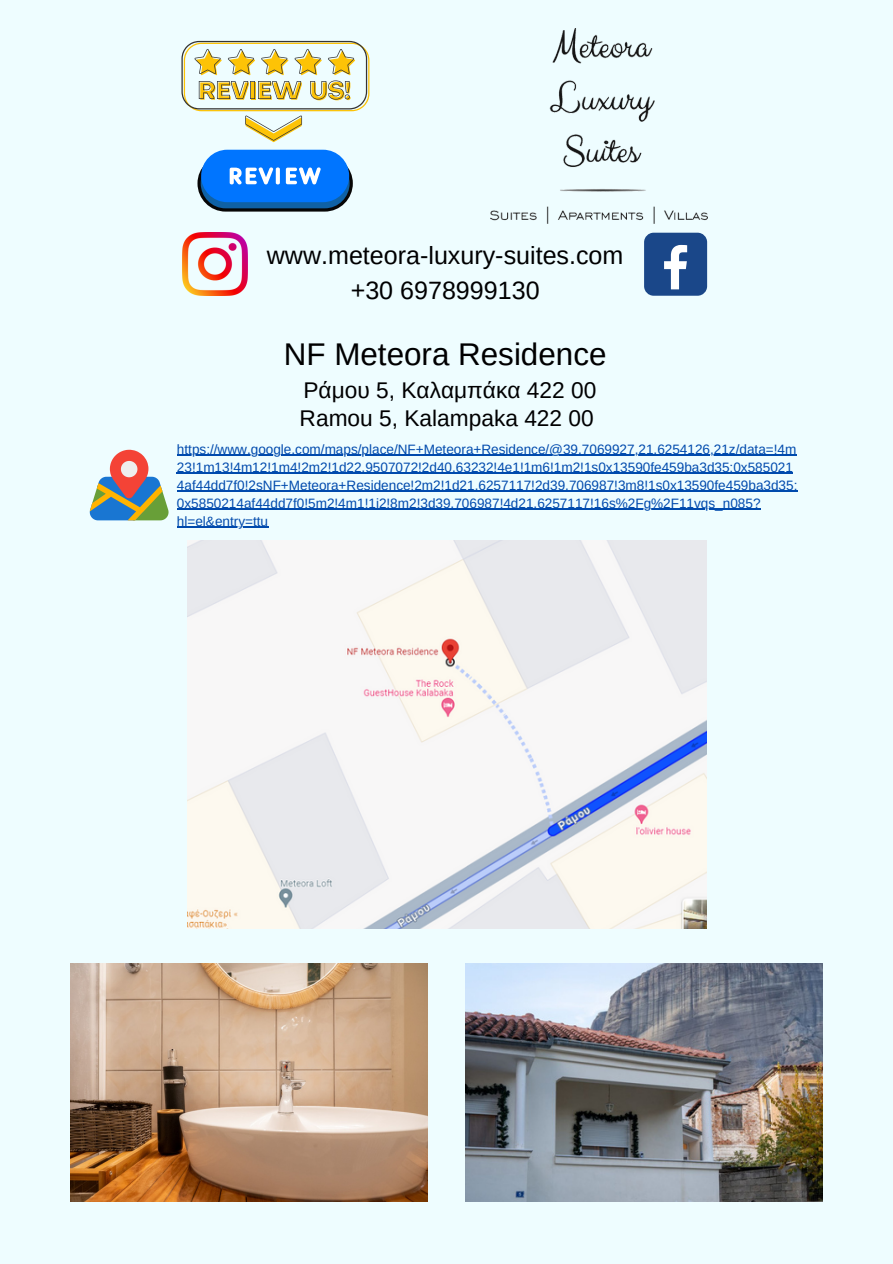
<style>
.page{position:relative;width:893px;height:1264px;background:#fff}
.page>*{position:absolute;margin:0;border:0;box-sizing:border-box;transform-origin:0 0}
.t1{font:31.35px "Arimo";color:#000}
.t2{font:25.05px/35.1px "Arimo";color:#000;text-align:center}
.t3{font:22.65px "Arimo";color:#000}
.t4{font:13.5px/18px "Arimo";color:#004aad}
</style>
<div class="page">
<div style="left:0;top:0;width:892px;height:1263px;background:#eefdff"></div>
<img style="left:490px;top:28px;width:217px;height:195px">
<img style="left:71px;top:963px;width:356px;height:238px">
<img style="left:465px;top:963px;width:357px;height:238px">
<svg style="left:90px;top:449px;width:78px;height:71px"></svg>
<img style="left:183px;top:233px;width:64px;height:63px">
<div style="left:644px;top:233px;width:63px;height:63px;background:#1a4789;border-radius:10px"></div>
<svg style="left:664px;top:245px;width:23px;height:44px"></svg>
<svg style="left:181px;top:41px;width:188px;height:101px"></svg>
<div style="left:201px;top:150px;width:148px;height:52px;background:#0075ff;border-radius:26px"></div>
<svg style="left:197px;top:155px;width:156px;height:56px"></svg>
<img style="left:187px;top:540px;width:519px;height:388px">
<hr style="left:177px;top:455px;width:619px;height:1px;background:#004aad">
<hr style="left:177px;top:473px;width:615px;height:1px;background:#004aad">
<hr style="left:177px;top:491px;width:620px;height:1px;background:#004aad">
<hr style="left:177px;top:509px;width:583px;height:1px;background:#004aad">
<hr style="left:177px;top:527px;width:91px;height:1px;background:#004aad">
<p class="t2" style="left:267px;top:238px;width:358px">www.meteora-luxury-suites.com +30 6978999130</p>
<h1 class="t1" style="left:284px;top:336px;width:324px">NF Meteora Residence</h1>
<h2 class="t3" style="left:303px;top:377px;width:294px">Ράμου 5, Καλαμπάκα 422 00</h2>
<p class="t3" style="left:299px;top:405px;width:295px">Ramou 5, Kalampaka 422 00</p>
<h2 class="t4" style="left:177px;top:440px;width:622px">https://www.google.com/maps/place/NF+Meteora+Residence/@39.7069927,21.6254126,21z/data=!4m<br>23!1m13!4m12!1m4!2m2!1d22.9507072!2d40.63232!4e1!1m6!1m2!1s0x13590fe459ba3d35:0x585021<br>4af44dd7f0!2sNF+Meteora+Residence!2m2!1d21.6257117!2d39.706987!3m8!1s0x13590fe459ba3d35:</h2>
<p class="t4" style="left:177px;top:494px;width:585px">0x5850214af44dd7f0!5m2!4m1!1i2!8m2!3d39.706987!4d21.6257117!16s%2Fg%2F11vqs_n085?</p>
<p class="t4" style="left:177px;top:512px;width:93px">hl=el&amp;entry=ttu</p>
</div>
